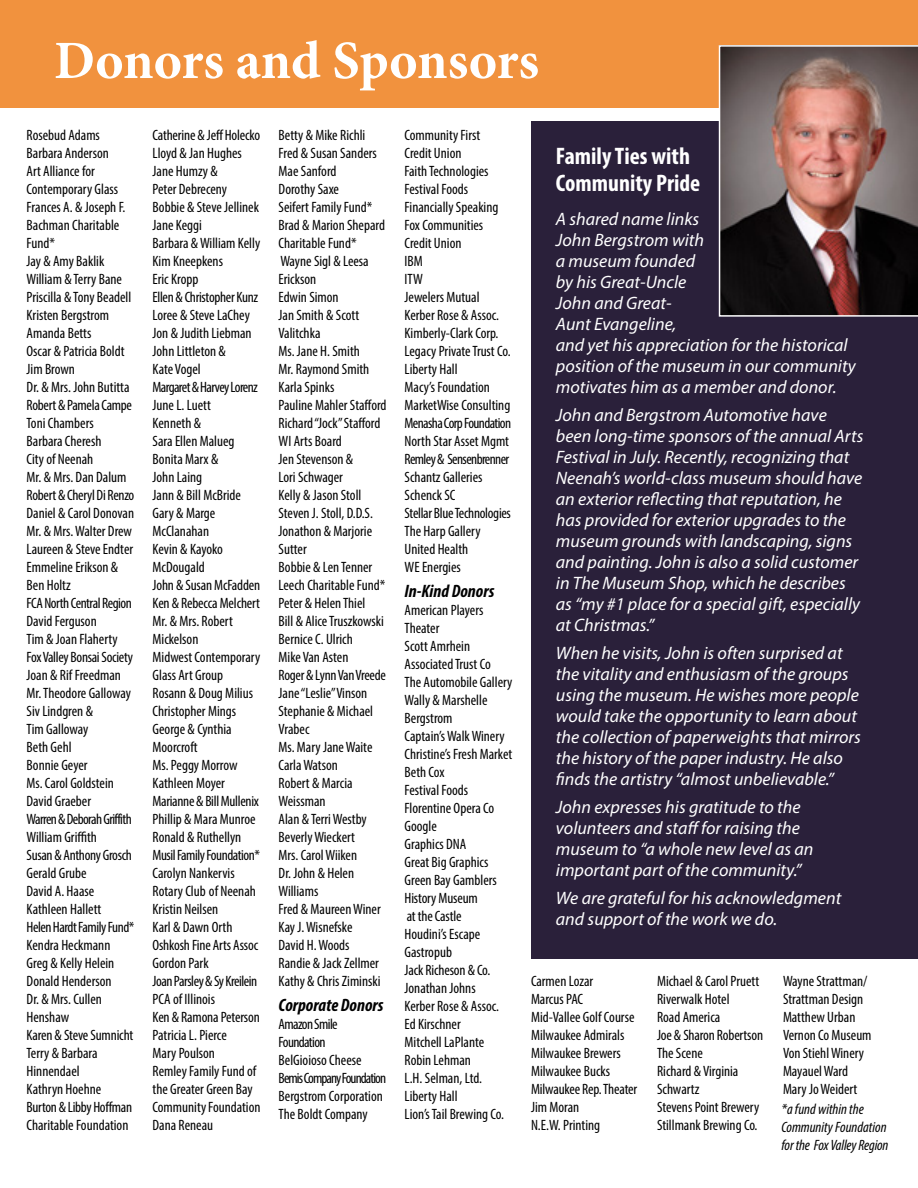
<style>
.page{position:relative;width:918px;height:1188px;background:#fff}
.page>*{position:absolute;margin:0;border:0;box-sizing:border-box;transform-origin:0 0}
.t1{font:700 54px "Minion Pro";color:#fff}
.t2{font:700 condensed 24px/27px "Myriad Pro";color:#fff}
.t3{font:italic 18px/21px "Myriad Pro";color:#fff}
.t4{font:italic 700 condensed 18px "Myriad Pro";color:#000}
.t5{font:condensed 15px/18px "Myriad Pro";color:#000}
.t6{font:italic condensed 15px/18px "Myriad Pro";color:#000}
</style>
<div class="page">
<hr style="left:0;top:0;width:1px;height:108px;background:#2a203a">
<div style="left:1px;top:0;width:917px;height:108px;background:#f1923e"></div>
<div style="left:531px;top:122px;width:387px;height:837px;background:#2a203a"></div>
<img style="left:719px;top:45px;width:199px;height:272px">
<h1 class="t1" style="left:54px;top:23px;width:487px">Donors and Sponsors</h1>
<p class="t5" style="left:27px;top:126px;width:109px">Rosebud Adams<br>Barbara Anderson<br>Art Alliance for<br>Contemporary Glass<br>Frances A. &amp; Joseph F.<br>Bachman Charitable<br>Fund*<br>Jay &amp; Amy Baklik<br>William &amp; Terry Bane<br>Priscilla &amp; Tony Beadell<br>Kristen Bergstrom<br>Amanda Betts<br>Oscar &amp; Patricia Boldt<br>Jim Brown<br>Dr. &amp; Mrs. John Butitta<br>Robert &amp; Pamela Campe<br>Toni Chambers<br>Barbara Cheresh<br>City of Neenah<br>Mr. &amp; Mrs. Dan Dalum<br>Robert &amp; Cheryl Di Renzo<br>Daniel &amp; Carol Donovan<br>Mr. &amp; Mrs. Walter Drew<br>Laureen &amp; Steve Endter<br>Emmeline Erikson &amp;<br>Ben Holtz<br>FCA North Central Region<br>David Ferguson<br>Tim &amp; Joan Flaherty<br>Fox Valley Bonsai Society<br>Joan &amp; Rif Freedman<br>Mr. Theodore Galloway<br>Siv Lindgren &amp;<br>Tim Galloway<br>Beth Gehl<br>Bonnie Geyer<br>Ms. Carol Goldstein<br>David Graeber<br>Warren &amp; Deborah Griffith<br>William Griffith<br>Susan &amp; Anthony Grosch<br>Gerald Grube<br>David A. Haase<br>Kathleen Hallett<br>Helen Hardt Family Fund*<br>Kendra Heckmann<br>Greg &amp; Kelly Helein<br>Donald Henderson<br>Dr. &amp; Mrs. Cullen<br>Henshaw<br>Karen &amp; Steve Sumnicht<br>Terry &amp; Barbara<br>Hinnendael<br>Kathryn Hoehne<br>Burton &amp; Libby Hoffman<br>Charitable Foundation</p>
<p class="t5" style="left:153px;top:126px;width:109px">Catherine &amp; Jeff Holecko<br>Lloyd &amp; Jan Hughes<br>Jane Humzy &amp;<br>Peter Debreceny<br>Bobbie &amp; Steve Jellinek<br>Jane Keggi<br>Barbara &amp; William Kelly<br>Kim Kneepkens<br>Eric Kropp<br>Ellen &amp; Christopher Kunz<br>Loree &amp; Steve LaChey<br>Jon &amp; Judith Liebman<br>John Littleton &amp;<br>Kate Vogel<br>Margaret &amp; Harvey Lorenz<br>June L. Luett<br>Kenneth &amp;<br>Sara Ellen Malueg<br>Bonita Marx &amp;<br>John Laing<br>Jann &amp; Bill McBride<br>Gary &amp; Marge<br>McClanahan<br>Kevin &amp; Kayoko<br>McDougald<br>John &amp; Susan McFadden<br>Ken &amp; Rebecca Melchert<br>Mr. &amp; Mrs. Robert<br>Mickelson<br>Midwest Contemporary<br>Glass Art Group<br>Rosann &amp; Doug Milius<br>Christopher Mings<br>George &amp; Cynthia<br>Moorcroft<br>Ms. Peggy Morrow<br>Kathleen Moyer<br>Marianne &amp; Bill Mullenix<br>Phillip &amp; Mara Munroe<br>Ronald &amp; Ruthellyn<br>Musil Family Foundation*<br>Carolyn Nankervis<br>Rotary Club of Neenah<br>Kristin Neilsen<br>Karl &amp; Dawn Orth<br>Oshkosh Fine Arts Assoc<br>Gordon Park<br>Joan Parsley &amp; Sy Kreilein<br>PCA of Illinois<br>Ken &amp; Ramona Peterson<br>Patricia L. Pierce<br>Mary Poulson<br>Remley Family Fund of the Greater Green Bay<br>Community Foundation<br>Dana Reneau</p>
<p class="t5" style="left:279px;top:126px;width:110px">Betty &amp; Mike Richli<br>Fred &amp; Susan Sanders<br>Mae Sanford<br>Dorothy Saxe<br>Seifert Family Fund*<br>Brad &amp; Marion Shepard<br>Charitable Fund*<br>Wayne Sigl &amp; Leesa<br>Erickson<br>Edwin Simon<br>Jan Smith &amp; Scott<br>Valitchka<br>Ms. Jane H. Smith<br>Mr. Raymond Smith<br>Karla Spinks<br>Pauline Mahler Stafford<br>Richard “Jock” Stafford<br>WI Arts Board<br>Jen Stevenson &amp;<br>Lori Schwager<br>Kelly &amp; Jason Stoll<br>Steven J. Stoll, D.D.S.<br>Jonathon &amp; Marjorie<br>Sutter<br>Bobbie &amp; Len Tenner<br>Leech Charitable Fund*<br>Peter &amp; Helen Thiel<br>Bill &amp; Alice Truszkowski<br>Bernice C. Ulrich<br>Mike Van Asten<br>Roger &amp; Lynn Van Vreede<br>Jane “Leslie” Vinson<br>Stephanie &amp; Michael<br>Vrabec<br>Ms. Mary Jane Waite<br>Carla Watson<br>Robert &amp; Marcia<br>Weissman<br>Alan &amp; Terri Westby<br>Beverly Wieckert<br>Mrs. Carol Wiiken<br>Dr. John &amp; Helen<br>Williams<br>Fred &amp; Maureen Winer<br>Kay J. Wisnefske<br>David H. Woods<br>Randie &amp; Jack Zellmer<br>Kathy &amp; Chris Ziminski</p>
<p class="t5" style="left:405px;top:126px;width:108px">Community First<br>Credit Union<br>Faith Technologies<br>Festival Foods<br>Financially Speaking<br>Fox Communities<br>Credit Union<br>IBM<br>ITW<br>Jewelers Mutual<br>Kerber Rose &amp; Assoc.<br>Kimberly-Clark Corp.<br>Legacy Private Trust Co.<br>Liberty Hall<br>Macy’s Foundation<br>MarketWise Consulting<br>Menasha Corp Foundation<br>North Star Asset Mgmt<br>Remley &amp; Sensenbrenner<br>Schantz Galleries<br>Schenck SC<br>Stellar Blue Technologies<br>The Harp Gallery<br>United Health<br>WE Energies</p>
<p class="t4" style="left:405px;top:580px;width:91px">In-Kind Donors</p>
<p class="t5" style="left:405px;top:601px;width:109px">American Players<br>Theater<br>Scott Amrhein<br>Associated Trust Co<br>The Automobile Gallery<br>Wally &amp; Marshelle<br>Bergstrom<br>Captain’s Walk Winery<br>Christine’s Fresh Market<br>Beth Cox<br>Festival Foods<br>Florentine Opera Co<br>Google<br>Graphics DNA<br>Great Big Graphics<br>Green Bay Gamblers<br>History Museum<br>at the Castle<br>Houdini’s Escape<br>Gastropub<br>Jack Richeson &amp; Co.<br>Jonathan Johns<br>Kerber Rose &amp; Assoc.<br>Ed Kirschner<br>Mitchell LaPlante<br>Robin Lehman<br>L.H. Selman, Ltd.<br>Liberty Hall<br>Lion’s Tail Brewing Co.</p>
<h2 class="t2" style="left:556px;top:142px;width:146px">Family Ties with<br>Community Pride</h2>
<p class="t3" style="left:556px;top:209px;width:301px">A shared name links<br>John Bergstrom with<br>a museum founded<br>by his Great-Uncle<br>John and Great-<br>Aunt Evangeline,<br>and yet his appreciation for the historical position of the museum in our community motivates him as a member and donor.</p>
<p class="t3" style="left:556px;top:404px;width:309px">John and Bergstrom Automotive have been long-time sponsors of the annual Arts Festival in July. Recently, recognizing that Neenah’s world-class museum should have an exterior reflecting that reputation, he has provided for exterior upgrades to the museum grounds with landscaping, signs and painting. John is also a solid customer in The Museum Shop, which he describes as “my #1 place for a special gift, especially at Christmas.”</p>
<p class="t3" style="left:556px;top:642px;width:306px">When he visits, John is often surprised at the vitality and enthusiasm of the groups using the museum. He wishes more people would take the opportunity to learn about the collection of paperweights that mirrors the history of the paper industry. He also finds the artistry “almost unbelievable.”</p>
<p class="t3" style="left:556px;top:796px;width:259px">John expresses his gratitude to the volunteers and staff for raising the museum to “a whole new level as an important part of the community.”</p>
<p class="t3" style="left:556px;top:887px;width:287px">We are grateful for his acknowledgment and support of the work we do.</p>
<p class="t5" style="left:531px;top:971px;width:108px">Carmen Lozar<br>Marcus PAC<br>Mid-Vallee Golf Course<br>Milwaukee Admirals<br>Milwaukee Brewers<br>Milwaukee Bucks<br>Milwaukee Rep. Theater<br>Jim Moran<br>N.E.W. Printing</p>
<p class="t5" style="left:657px;top:971px;width:108px">Michael &amp; Carol Pruett<br>Riverwalk Hotel<br>Road America<br>Joe &amp; Sharon Robertson<br>The Scene<br>Richard &amp; Virginia<br>Schwartz<br>Stevens Point Brewery<br>Stillmank Brewing Co.</p>
<p class="t5" style="left:783px;top:971px;width:90px">Wayne Strattman/<br>Strattman Design<br>Matthew Urban<br>Vernon Co Museum<br>Von Stiehl Winery<br>Mayauel Ward<br>Mary Jo Weidert</p>
<p class="t4" style="left:279px;top:994px;width:107px">Corporate Donors</p>
<p class="t5" style="left:279px;top:1015px;width:109px">Amazon Smile<br>Foundation<br>BelGioioso Cheese<br>Bemis Company Foundation<br>Bergstrom Corporation<br>The Boldt Company</p>
<p class="t6" style="left:782px;top:1100px;width:109px">*a fund within the<br>Community Foundation for the Fox Valley Region</p>
</div>
